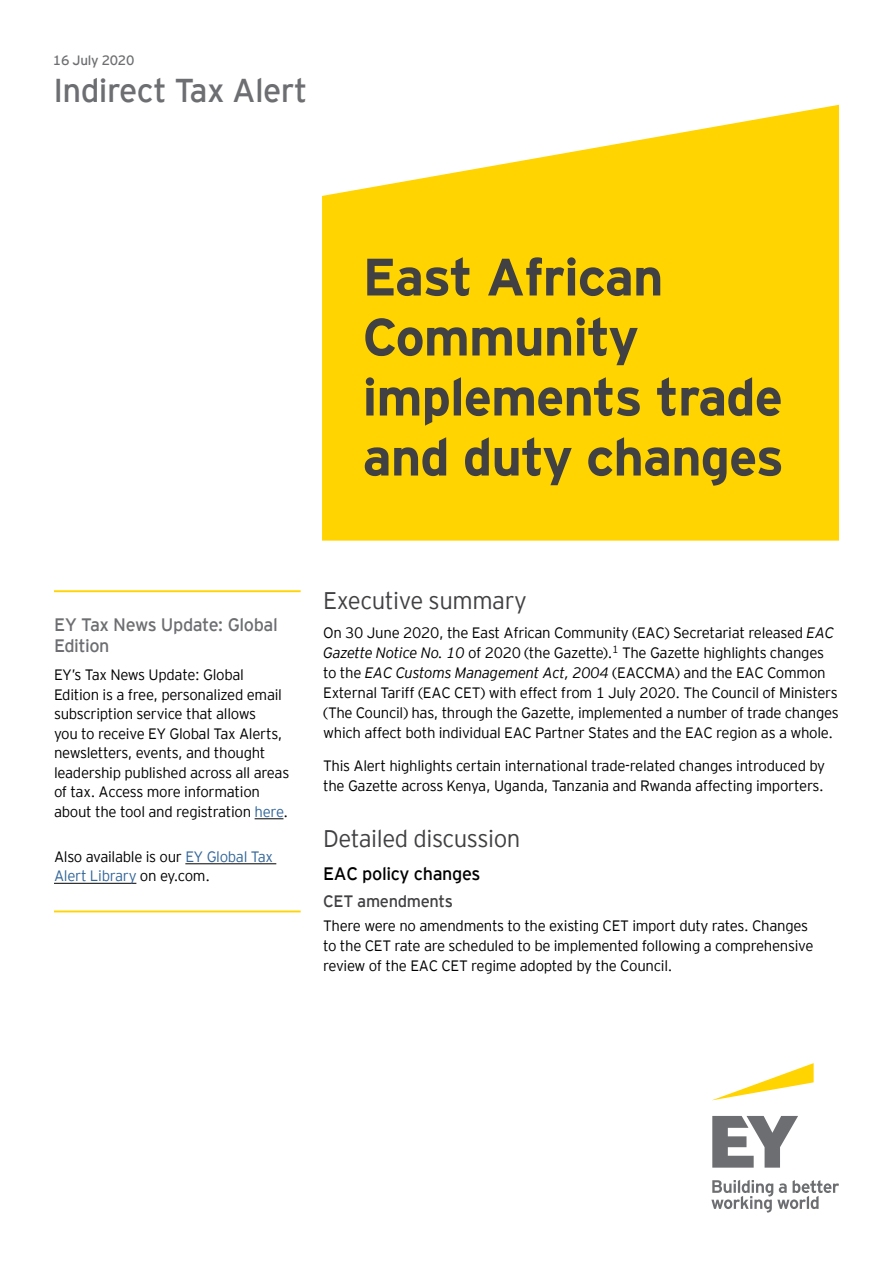
<style>
.page{position:relative;width:893px;height:1263px;background:#fff}
.page>*{position:absolute;margin:0;border:0;box-sizing:border-box;transform-origin:0 0}
.t1{font:700 52.5px/60px "EY Interstate";letter-spacing:-.02em;color:#414042}
.t2{font:33px "EY Interstate";letter-spacing:-.02em;color:#6d6e71}
.t3{font:300 24px "EY Interstate";letter-spacing:-.02em;color:#414042}
.t4{font:18px/21px "EY Interstate";letter-spacing:-.025em;color:#6d6e71}
.t5{font:18px "EY Interstate";letter-spacing:-.02em;color:#000}
.t6{font:16.5px "EY Interstate";letter-spacing:-.02em;color:#414042}
.t7{font:300 15px/19.8px "EY Interstate";letter-spacing:-.02em;color:#000}
.t8{font:13.5px "EY Interstate";letter-spacing:-.02em;color:#6d6e71}
.s1{color:#369}
.s2{font-style:italic}
</style>
<div class="page">
<svg style="left:322px;top:105px;width:517px;height:436px;background:#ffd81a"></svg>
<hr style="left:54px;top:590px;width:247px;height:2px;background:#ffd400">
<svg style="left:255px;top:818px;width:28px;height:1px"></svg>
<hr style="left:185px;top:863px;width:91px;height:1px;background:#000">
<hr style="left:54px;top:883px;width:82px;height:1px;background:#000">
<hr style="left:54px;top:910px;width:247px;height:2px;background:#ffd400">
<svg style="left:713px;top:1063px;width:101px;height:37px"></svg>
<svg style="left:711px;top:1116px;width:128px;height:96px"></svg>
<p class="t8" style="left:53px;top:50px;width:83px">16 July 2020</p>
<h2 class="t2" style="left:53px;top:67px;width:256px">Indirect Tax Alert</h2>
<h1 class="t1" style="left:363px;top:244px;width:423px">East African<br>Community implements trade and duty changes</h1>
<p class="t4" style="left:54px;top:613px;width:225px">EY Tax News Update: Global<br>Edition</p>
<p class="t7" style="left:54px;top:664px;width:237px">EY’s Tax News Update: Global Edition is a free, personalized email subscription service that allows<br>you to receive EY Global Tax Alerts, newsletters, events, and thought leadership published across all areas of tax. Access more information about the tool and registration <span class="s1">here</span>.</p>
<p class="t7" style="left:54px;top:846px;width:221px">Also available is our <span class="s1">EY Global Tax<br>Alert Library</span> on ey.com.</p>
<h3 class="t3" style="left:323px;top:584px;width:205px">Executive summary</h3>
<p class="t7" style="left:323px;top:622px;width:517px">On 30 June 2020, the East African Community (EAC) Secretariat released <span class="s2">EAC Gazette Notice No. 10</span> of 2020 (the Gazette).<sup>1</sup> The Gazette highlights changes to the <span class="s2">EAC Customs Management Act, 2004</span> (EACCMA) and the EAC Common External Tariff (EAC CET) with effect from 1 July 2020. The Council of Ministers (The Council) has, through the Gazette, implemented a number of trade changes which affect both individual EAC Partner States and the EAC region as a whole.</p>
<p class="t7" style="left:323px;top:755px;width:503px">This Alert highlights certain international trade-related changes introduced by the Gazette across Kenya, Uganda, Tanzania and Rwanda affecting importers.</p>
<h3 class="t3" style="left:323px;top:821px;width:199px">Detailed discussion</h3>
<p class="t5" style="left:323px;top:860px;width:159px">EAC policy changes</p>
<p class="t6" style="left:323px;top:889px;width:131px">CET amendments</p>
<p class="t7" style="left:323px;top:915px;width:492px">There were no amendments to the existing CET import duty rates. Changes to the CET rate are scheduled to be implemented following a comprehensive review of the EAC CET regime adopted by the Council.</p>
</div>
